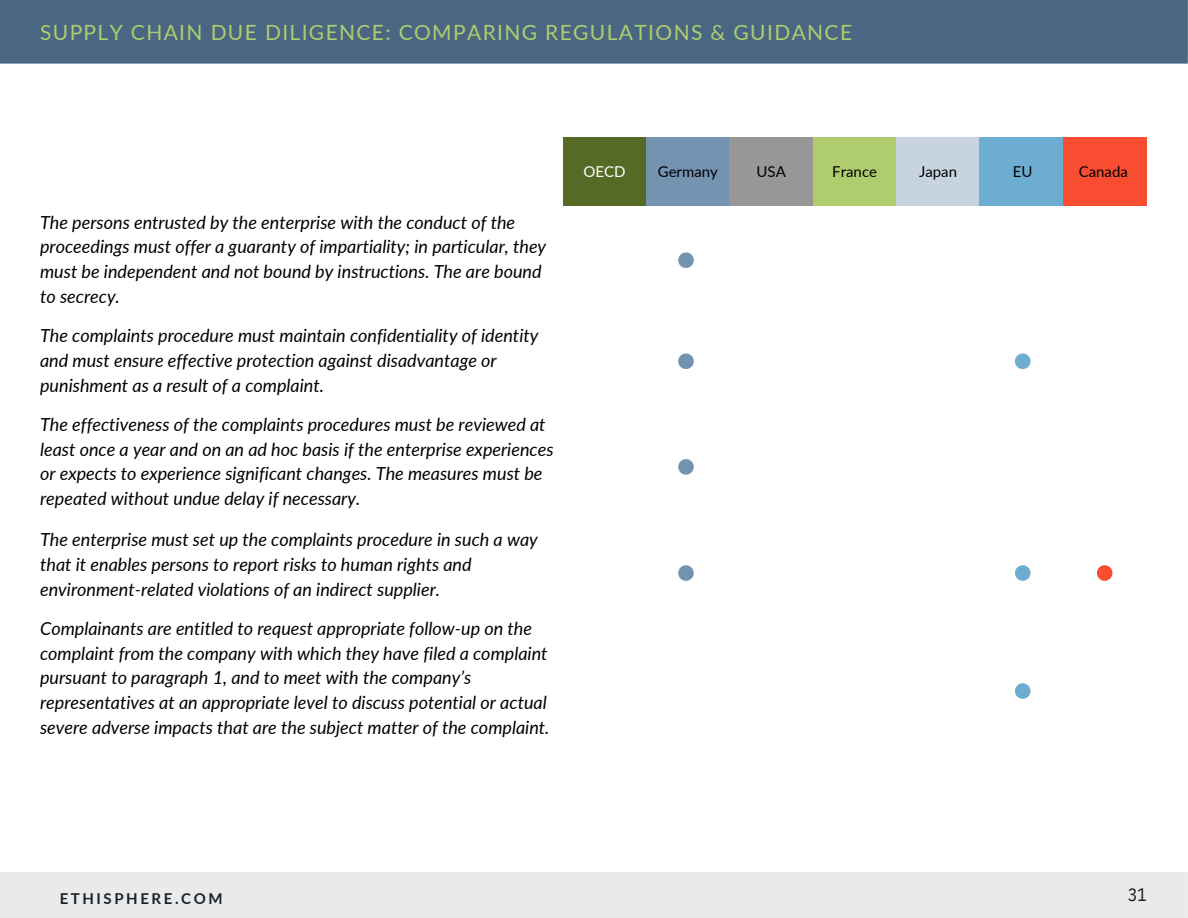
<style>
.page{position:relative;width:1188px;height:918px;background:#fff}
.page>*{position:absolute;margin:0;border:0;box-sizing:border-box;transform-origin:0 0}
.t1{font:21px "Lato";letter-spacing:.065em;color:#afcc6f}
.t2{font:italic 18px/24.8px "Lato";color:#000}
.t3{font:18px "IBM Plex Sans Cond";color:#18232c}
.t4{font:15px "Lato";color:#000}
.t5{font:700 15px "Lato";letter-spacing:.17em;color:#18232c}
.t6{font:15px "Lato";color:#fff}
</style>
<div class="page">
<div style="left:0;top:872px;width:1188px;height:46px;background:#eaeaea"></div>
<div style="left:0;top:0;width:1188px;height:64px;background:#496782"></div>
<svg style="left:678px;top:353px;width:16px;height:16px"></svg>
<svg style="left:678px;top:459px;width:16px;height:16px"></svg>
<svg style="left:678px;top:565px;width:16px;height:16px"></svg>
<svg style="left:1015px;top:565px;width:15px;height:16px"></svg>
<svg style="left:1015px;top:683px;width:15px;height:16px"></svg>
<svg style="left:1097px;top:565px;width:15px;height:16px"></svg>
<div style="left:563px;top:137px;width:83px;height:69px;background:#546a25"></div>
<div style="left:646px;top:137px;width:84px;height:69px;background:#7393b0"></div>
<div style="left:730px;top:137px;width:83px;height:69px;background:#979797"></div>
<div style="left:813px;top:137px;width:83px;height:69px;background:#afcc6f"></div>
<div style="left:896px;top:137px;width:84px;height:69px;background:#c7d4df"></div>
<div style="left:980px;top:137px;width:83px;height:69px;background:#6dadd1"></div>
<div style="left:1063px;top:137px;width:83px;height:69px;background:#f94d31"></div>
<svg style="left:678px;top:252px;width:16px;height:16px"></svg>
<svg style="left:1015px;top:353px;width:15px;height:16px"></svg>
<h1 class="t1" style="left:40px;top:20px;width:814px">SUPPLY CHAIN DUE DILIGENCE: COMPARING REGULATIONS &amp; GUIDANCE</h1>
<p class="t2" style="left:40px;top:209px;width:508px">The persons entrusted by the enterprise with the conduct of the proceedings must offer a guaranty of impartiality; in particular, they must be independent and not bound by instructions. The are bound to secrecy.</p>
<h2 class="t2" style="left:40px;top:323px;width:500px">The complaints procedure must maintain confidentiality of identity and must ensure effective protection against disadvantage or punishment as a result of a complaint.</h2>
<h2 class="t2" style="left:40px;top:411px;width:515px">The effectiveness of the complaints procedures must be reviewed at least once a year and on an ad hoc basis if the enterprise experiences or expects to experience significant changes. The measures must be repeated without undue delay if necessary.</h2>
<h2 class="t2" style="left:40px;top:527px;width:499px">The enterprise must set up the complaints procedure in such a way that it enables persons to report risks to human rights and environment-related violations of an indirect supplier.</h2>
<h2 class="t2" style="left:40px;top:615px;width:511px">Complainants are entitled to request appropriate follow-up on the complaint from the company with which they have filed a complaint pursuant to paragraph 1, and to meet with the company’s representatives at an appropriate level to discuss potential or actual severe adverse impacts that are the subject matter of the complaint.</h2>
<h4 class="t6" style="left:583px;top:162px;width:44px">OECD</h4>
<p class="t4" style="left:658px;top:162px;width:62px">Germany</p>
<h4 class="t4" style="left:757px;top:162px;width:31px">USA</h4>
<p class="t4" style="left:832px;top:162px;width:46px">France</p>
<p class="t4" style="left:919px;top:162px;width:40px">Japan</p>
<h4 class="t4" style="left:1013px;top:162px;width:21px">EU</h4>
<p class="t4" style="left:1079px;top:162px;width:51px">Canada</p>
<h2 class="t5" style="left:60px;top:889px;width:164px">ETHISPHERE.COM</h2>
<p class="t3" style="left:1128px;top:882px;width:21px">31</p>
</div>
